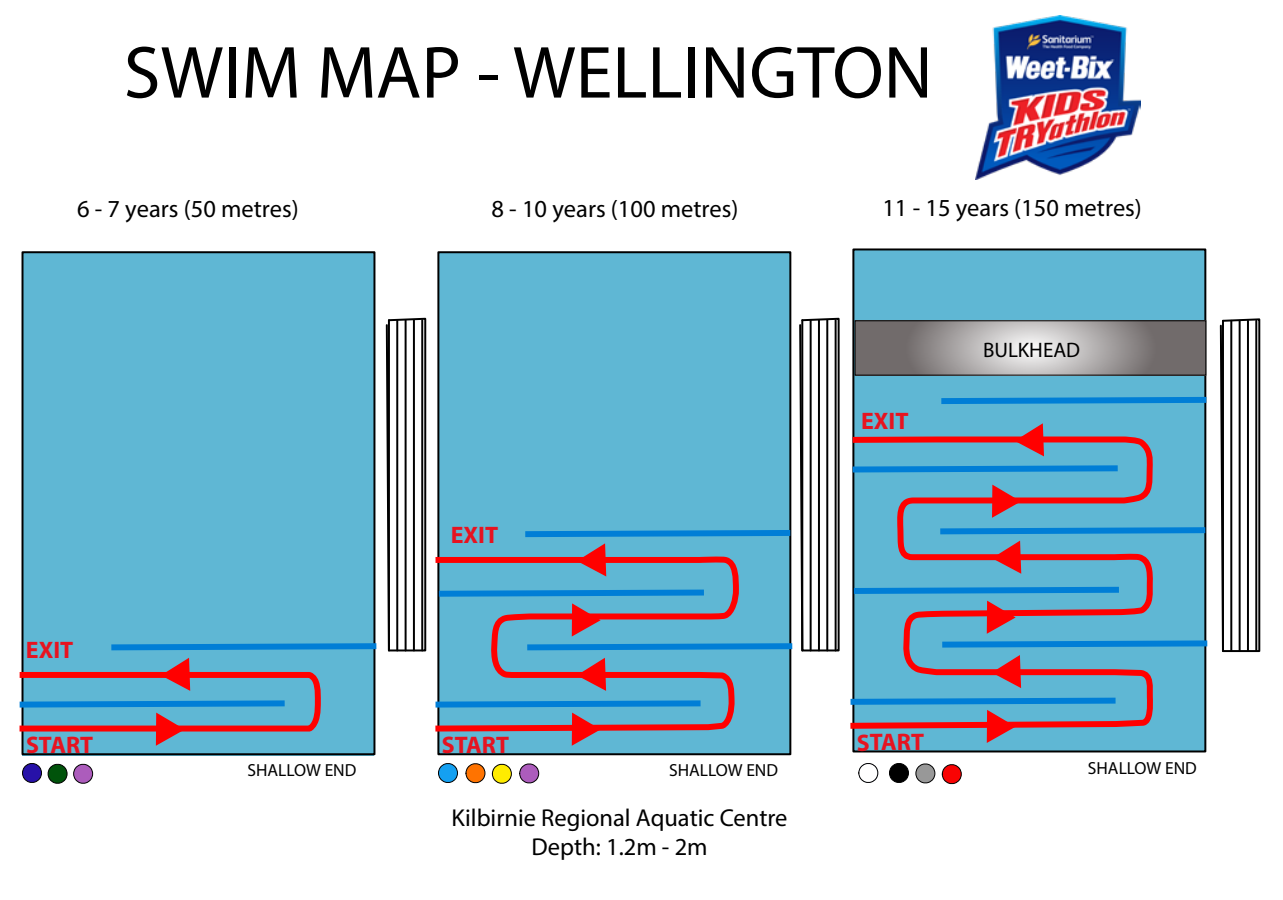
<style>
.page{position:relative;width:1283px;height:900px;background:#fff}
.page>*{position:absolute;margin:0;border:0;box-sizing:border-box;transform-origin:0 0}
.t1{font:74.38px "Myriad Pro";color:#000}
.t2{font:24.5px/29.4px "Myriad Pro";color:#000;text-align:center}
.t3{font:700 23.97px "Myriad Pro";letter-spacing:-.01em;color:#e71320}
.t4{font:21px "Myriad Pro";color:#000}
.t5{font:17.5px "Myriad Pro";color:#000}
</style>
<div class="page">
<svg style="left:385px;top:317px;width:42px;height:335px"></svg>
<hr style="left:388px;top:320px;width:2px;height:330px;background:#000">
<hr style="left:396px;top:320px;width:2px;height:330px;background:#000">
<hr style="left:405px;top:320px;width:2px;height:330px;background:#000">
<hr style="left:413px;top:320px;width:2px;height:330px;background:#000">
<hr style="left:421px;top:320px;width:2px;height:330px;background:#000">
<svg style="left:1219px;top:318px;width:42px;height:335px"></svg>
<hr style="left:1222px;top:321px;width:2px;height:330px;background:#000">
<hr style="left:1230px;top:321px;width:2px;height:330px;background:#000">
<hr style="left:1238px;top:321px;width:2px;height:330px;background:#000">
<hr style="left:1247px;top:321px;width:2px;height:330px;background:#000">
<hr style="left:1255px;top:321px;width:2px;height:330px;background:#000">
<div style="left:852px;top:248px;width:354px;height:504px;background:#5fb7d4;border:2px solid #000"></div>
<svg style="left:1030px;top:423px;width:14px;height:8px"></svg>
<svg style="left:915px;top:763px;width:20px;height:20px"></svg>
<svg style="left:858px;top:763px;width:20px;height:20px"></svg>
<svg style="left:889px;top:763px;width:20px;height:20px"></svg>
<svg style="left:942px;top:764px;width:20px;height:20px"></svg>
<svg style="left:941px;top:394px;width:266px;height:13px"></svg>
<svg style="left:852px;top:431px;width:301px;height:296px"></svg>
<svg style="left:992px;top:484px;width:29px;height:33px"></svg>
<svg style="left:850px;top:694px;width:268px;height:49px"></svg>
<svg style="left:852px;top:583px;width:356px;height:105px"></svg>
<svg style="left:937px;top:524px;width:270px;height:49px"></svg>
<div style="left:437px;top:251px;width:354px;height:504px;background:#5fb7d4;border:2px solid #000"></div>
<svg style="left:435px;top:557px;width:300px;height:174px"></svg>
<svg style="left:435px;top:697px;width:268px;height:48px"></svg>
<svg style="left:436px;top:317px;width:404px;height:374px"></svg>
<svg style="left:465px;top:763px;width:20px;height:20px"></svg>
<svg style="left:438px;top:763px;width:20px;height:20px"></svg>
<svg style="left:492px;top:763px;width:20px;height:21px"></svg>
<svg style="left:519px;top:763px;width:20px;height:20px"></svg>
<div style="left:23px;top:254px;width:351px;height:501px;background:#5fb7d4"></div>
<div style="left:22px;top:251px;width:353px;height:504px;border:2px solid #000"></div>
<svg style="left:19px;top:640px;width:358px;height:105px"></svg>
<svg style="left:22px;top:763px;width:20px;height:20px"></svg>
<svg style="left:48px;top:763px;width:45px;height:21px"></svg>
<svg style="left:856px;top:322px;width:348px;height:51px;background:#9c9898"></svg>
<div style="left:854px;top:320px;width:352px;height:55px;border:1px solid #000"></div>
<img style="left:975px;top:16px;width:165px;height:163px">
<h1 class="t1" style="left:124px;top:27px;width:810px">SWIM MAP - WELLINGTON</h1>
<p class="t2" style="left:77px;top:194px;width:223px">6 - 7 years (50 metres)</p>
<p class="t2" style="left:491px;top:194px;width:248px">8 - 10 years (100 metres)</p>
<p class="t2" style="left:882px;top:192px;width:261px">11 - 15 years (150 metres)</p>
<p class="t3" style="left:26px;top:634px;width:49px">EXIT</p>
<p class="t3" style="left:26px;top:729px;width:69px">START</p>
<p class="t3" style="left:451px;top:519px;width:49px">EXIT</p>
<p class="t3" style="left:442px;top:729px;width:69px">START</p>
<p class="t3" style="left:861px;top:405px;width:49px">EXIT</p>
<p class="t4" style="left:983px;top:337px;width:99px">BULKHEAD</p>
<p class="t3" style="left:857px;top:726px;width:69px">START</p>
<p class="t5" style="left:247px;top:759px;width:110px">SHALLOW END</p>
<p class="t5" style="left:669px;top:759px;width:110px">SHALLOW END</p>
<p class="t5" style="left:1088px;top:757px;width:110px">SHALLOW END</p>
<p class="t2" style="left:452px;top:802px;width:337px">Kilbirnie Regional Aquatic Centre<br>Depth: 1.2m - 2m</p>
</div>
